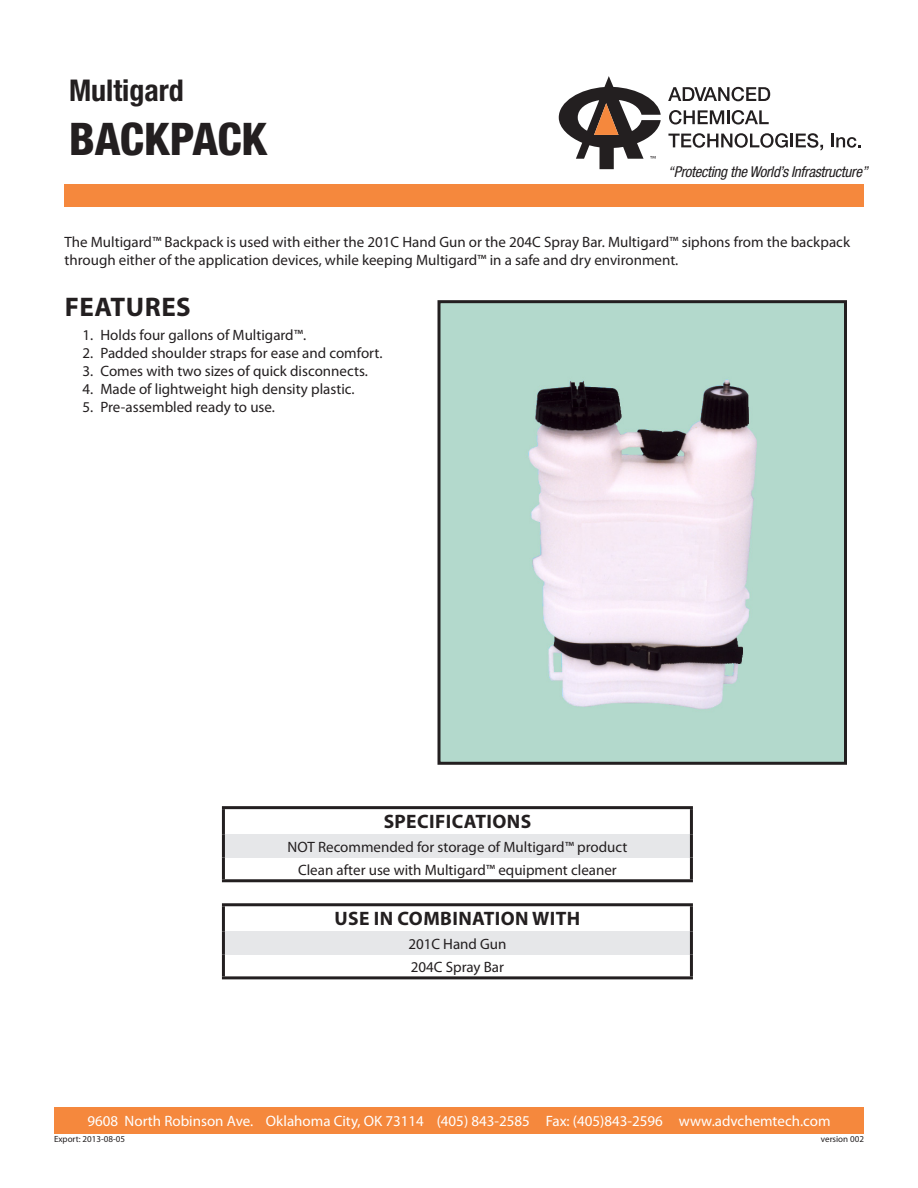
<style>
.page{position:relative;width:918px;height:1188px;background:#fff}
.page>*{position:absolute;margin:0;border:0;box-sizing:border-box;transform-origin:0 0}
.HEADER_-_Product{font:800 condensed 45px "Helvetica Neue LT Std";color:#231f20}
.HEADER_-_Pre{font:700 condensed 30px "Helvetica Neue LT Std";color:#231f20}
.t1{font:700 27px "Myriad Pro";letter-spacing:.02em;color:#231f20}
.t2{font:700 19.5px "Myriad Pro";letter-spacing:.02em;color:#231f20}
.LIST_-_Numbers{font:15px/18px "Myriad Pro";color:#231f20}
.t3{font:15px "Myriad Pro";color:#fff}
.t4{font:italic condensed 15px "Helvetica Neue LT Std";letter-spacing:-.02em;color:#231f20}
.t5{font:9px "Myriad Pro";color:#231f20}
</style>
<div class="page">
<svg style="left:559px;top:76px;width:102px;height:93px"></svg>
<svg style="left:668px;top:87px;width:102px;height:14px"></svg>
<svg style="left:669px;top:110px;width:100px;height:15px"></svg>
<svg style="left:668px;top:133px;width:155px;height:17px"></svg>
<svg style="left:831px;top:134px;width:30px;height:14px"></svg>
<div style="left:54px;top:1107px;width:810px;height:27px;background:#f5883d"></div>
<div style="left:64px;top:184px;width:800px;height:23px;background:#f5883d"></div>
<img style="left:442px;top:304px;width:401px;height:457px">
<div style="left:438px;top:300px;width:409px;height:465px;border:3px solid #231f20"></div>
<div style="left:223px;top:834px;width:468px;height:24px;background:#e6e7e9"></div>
<hr style="left:222px;top:806px;width:471px;height:3px;background:#231f20">
<hr style="left:222px;top:809px;width:3px;height:25px;background:#231f20">
<hr style="left:690px;top:809px;width:3px;height:25px;background:#231f20">
<hr style="left:222px;top:834px;width:3px;height:24px;background:#231f20">
<hr style="left:690px;top:834px;width:3px;height:24px;background:#231f20">
<hr style="left:222px;top:858px;width:3px;height:21px;background:#231f20">
<hr style="left:690px;top:858px;width:3px;height:21px;background:#231f20">
<hr style="left:222px;top:879px;width:471px;height:3px;background:#231f20">
<div style="left:223px;top:931px;width:468px;height:24px;background:#e6e7e9"></div>
<hr style="left:222px;top:903px;width:471px;height:3px;background:#231f20">
<hr style="left:222px;top:906px;width:3px;height:25px;background:#231f20">
<hr style="left:690px;top:906px;width:3px;height:25px;background:#231f20">
<hr style="left:222px;top:931px;width:3px;height:24px;background:#231f20">
<hr style="left:690px;top:931px;width:3px;height:24px;background:#231f20">
<hr style="left:222px;top:955px;width:3px;height:21px;background:#231f20">
<hr style="left:690px;top:955px;width:3px;height:21px;background:#231f20">
<hr style="left:222px;top:976px;width:471px;height:3px;background:#231f20">
<p class="HEADER_-_Pre" style="left:69px;top:72px;width:116px">Multigard</p>
<p class="HEADER_-_Product" style="left:69px;top:111px;width:200px">BACKPACK</p>
<p class="t4" style="left:668px;top:163px;width:201px">“Protecting the World’s Infrastructure”</p>
<p class="LIST_-_Numbers" style="left:64px;top:232px;width:787px">The Multigard™ Backpack is used with either the 201C Hand Gun or the 204C Spray Bar. Multigard™ siphons from the backpack through either of the application devices, while keeping Multigard™ in a safe and dry environment.</p>
<p class="t1" style="left:65px;top:289px;width:128px">FEATURES</p>
<p class="LIST_-_Numbers" style="left:82px;top:325px;width:225px">1. Holds four gallons of Multigard™.</p>
<p class="LIST_-_Numbers" style="left:82px;top:343px;width:302px">2. Padded shoulder straps for ease and comfort.</p>
<p class="LIST_-_Numbers" style="left:82px;top:361px;width:287px">3. Comes with two sizes of quick disconnects.</p>
<p class="LIST_-_Numbers" style="left:82px;top:379px;width:274px">4. Made of lightweight high density plastic.</p>
<p class="LIST_-_Numbers" style="left:82px;top:397px;width:194px">5. Pre-assembled ready to use.</p>
<p class="t2" style="left:384px;top:809px;width:149px">SPECIFICATIONS</p>
<p class="LIST_-_Numbers" style="left:288px;top:837px;width:341px">NOT Recommended for storage of Multigard™ product</p>
<p class="LIST_-_Numbers" style="left:298px;top:861px;width:320px">Clean after use with Multigard™ equipment cleaner</p>
<p class="t2" style="left:334px;top:906px;width:247px">USE IN COMBINATION WITH</p>
<p class="LIST_-_Numbers" style="left:408px;top:934px;width:100px">201C Hand Gun</p>
<p class="LIST_-_Numbers" style="left:411px;top:958px;width:95px">204C Spray Bar</p>
<p class="t3" style="left:87px;top:1112px;width:745px">9608 North Robinson Ave. Oklahoma City, OK 73114 (405) 843-2585 Fax: (405)843-2596 www.advchemtech.com</p>
<p class="t5" style="left:54px;top:1134px;width:73px">Export: 2013-08-05</p>
<p class="t5" style="left:821px;top:1134px;width:45px">version 002</p>
</div>
